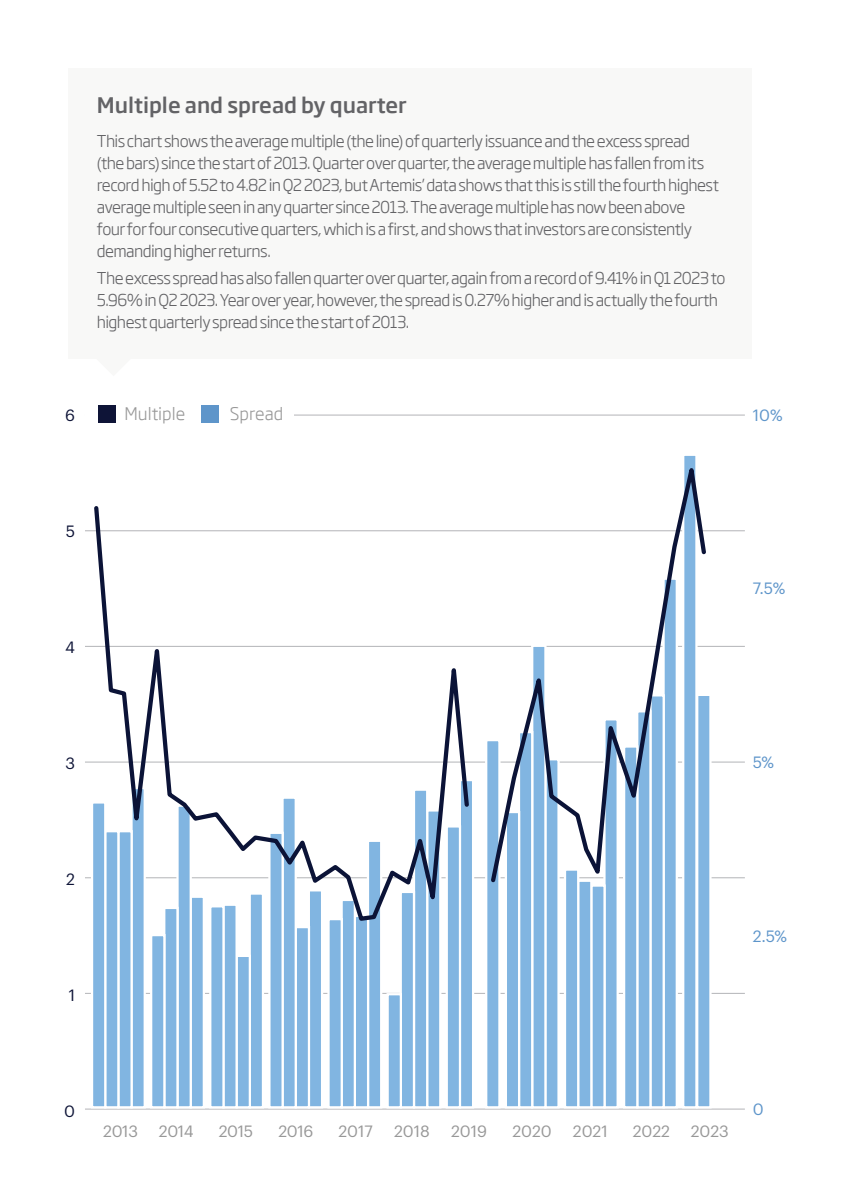
<style>
.page{position:relative;width:842px;height:1191px;background:#fff}
.page>*{position:absolute;margin:0;border:0;box-sizing:border-box;transform-origin:0 0}
.t1{font:500 21px "Soho Gothic Pro";color:#636366}
.t2{font:300 17px "Soho Gothic Pro";color:#989898}
.t3{font:300 16px/22px "Soho Gothic Pro";letter-spacing:-.035em;color:#636366}
.t4{font:16px "Graphik";color:#989898}
.t5{font:16px "Graphik";letter-spacing:-.02em;color:#989898}
.t6{font:16px "Graphik";color:#5e95ca}
.t7{font:16px "Graphik";color:#0e1437}
</style>
<div class="page">
<div style="left:68px;top:68px;width:683px;height:290px;background:#f8f8f7"></div>
<hr style="left:85px;top:992px;width:660px;height:2px;background:#bcbdc0">
<hr style="left:85px;top:877px;width:660px;height:1px;background:#bcbdc0">
<hr style="left:85px;top:530px;width:660px;height:1px;background:#bcbdc0">
<hr style="left:85px;top:1108px;width:660px;height:1px;background:#bcbdc0">
<hr style="left:85px;top:646px;width:660px;height:1px;background:#bcbdc0">
<hr style="left:85px;top:414px;width:660px;height:1px;background:#bcbdc0">
<hr style="left:85px;top:761px;width:660px;height:1px;background:#bcbdc0">
<div style="left:662px;top:577px;width:16px;height:531px;background:#81b5e1;border:2px solid #fff"></div>
<div style="left:649px;top:694px;width:16px;height:414px;background:#81b5e1;border:2px solid #fff"></div>
<div style="left:636px;top:710px;width:16px;height:398px;background:#81b5e1;border:2px solid #fff"></div>
<div style="left:623px;top:745px;width:15px;height:363px;background:#81b5e1;border:2px solid #fff"></div>
<div style="left:603px;top:718px;width:16px;height:390px;background:#81b5e1;border:2px solid #fff"></div>
<div style="left:590px;top:884px;width:16px;height:224px;background:#81b5e1;border:2px solid #fff"></div>
<div style="left:577px;top:879px;width:15px;height:229px;background:#81b5e1;border:2px solid #fff"></div>
<div style="left:564px;top:868px;width:15px;height:240px;background:#81b5e1;border:2px solid #fff"></div>
<div style="left:544px;top:758px;width:16px;height:350px;background:#81b5e1;border:2px solid #fff"></div>
<div style="left:531px;top:644px;width:16px;height:464px;background:#81b5e1;border:2px solid #fff"></div>
<div style="left:518px;top:731px;width:15px;height:377px;background:#81b5e1;border:2px solid #fff"></div>
<div style="left:505px;top:811px;width:15px;height:297px;background:#81b5e1;border:2px solid #fff"></div>
<div style="left:485px;top:739px;width:16px;height:369px;background:#81b5e1;border:2px solid #fff"></div>
<div style="left:459px;top:779px;width:15px;height:329px;background:#81b5e1;border:2px solid #fff"></div>
<div style="left:446px;top:825px;width:15px;height:283px;background:#81b5e1;border:2px solid #fff"></div>
<div style="left:426px;top:809px;width:15px;height:299px;background:#81b5e1;border:2px solid #fff"></div>
<div style="left:413px;top:788px;width:15px;height:320px;background:#81b5e1;border:2px solid #fff"></div>
<div style="left:400px;top:890px;width:15px;height:218px;background:#81b5e1;border:2px solid #fff"></div>
<div style="left:386px;top:993px;width:16px;height:115px;background:#81b5e1;border:2px solid #fff"></div>
<div style="left:367px;top:839px;width:15px;height:269px;background:#81b5e1;border:2px solid #fff"></div>
<div style="left:354px;top:914px;width:15px;height:194px;background:#81b5e1;border:2px solid #fff"></div>
<div style="left:340px;top:898px;width:16px;height:210px;background:#81b5e1;border:2px solid #fff"></div>
<div style="left:327px;top:918px;width:16px;height:190px;background:#81b5e1;border:2px solid #fff"></div>
<div style="left:308px;top:889px;width:15px;height:219px;background:#81b5e1;border:2px solid #fff"></div>
<div style="left:295px;top:926px;width:15px;height:182px;background:#81b5e1;border:2px solid #fff"></div>
<div style="left:281px;top:796px;width:16px;height:312px;background:#81b5e1;border:2px solid #fff"></div>
<div style="left:268px;top:831px;width:16px;height:277px;background:#81b5e1;border:2px solid #fff"></div>
<div style="left:249px;top:892px;width:15px;height:216px;background:#81b5e1;border:2px solid #fff"></div>
<div style="left:235px;top:954px;width:16px;height:154px;background:#81b5e1;border:2px solid #fff"></div>
<div style="left:222px;top:903px;width:16px;height:205px;background:#81b5e1;border:2px solid #fff"></div>
<div style="left:209px;top:905px;width:16px;height:203px;background:#81b5e1;border:2px solid #fff"></div>
<div style="left:189px;top:895px;width:16px;height:213px;background:#81b5e1;border:2px solid #fff"></div>
<div style="left:176px;top:804px;width:16px;height:304px;background:#81b5e1;border:2px solid #fff"></div>
<div style="left:163px;top:906px;width:16px;height:202px;background:#81b5e1;border:2px solid #fff"></div>
<div style="left:150px;top:934px;width:16px;height:174px;background:#81b5e1;border:2px solid #fff"></div>
<div style="left:130px;top:787px;width:16px;height:321px;background:#81b5e1;border:2px solid #fff"></div>
<div style="left:117px;top:830px;width:16px;height:278px;background:#81b5e1;border:2px solid #fff"></div>
<div style="left:104px;top:830px;width:16px;height:278px;background:#81b5e1;border:2px solid #fff"></div>
<div style="left:91px;top:801px;width:15px;height:307px;background:#81b5e1;border:2px solid #fff"></div>
<div style="left:682px;top:453px;width:16px;height:655px;background:#81b5e1;border:2px solid #fff"></div>
<svg style="left:92px;top:506px;width:379px;height:418px"></svg>
<svg style="left:488px;top:453px;width:221px;height:433px"></svg>
<div style="left:85px;top:407px;width:208px;height:17px;background:#fff"></div>
<div style="left:98px;top:405px;width:17px;height:17px;background:#0e1437"></div>
<div style="left:201px;top:405px;width:17px;height:17px;background:#5e95ca"></div>
<div style="left:696px;top:693px;width:16px;height:415px;background:#81b5e1;border:2px solid #fff"></div>
<h1 class="t1" style="left:97px;top:91px;width:311px">Multiple and spread by quarter</h1>
<p class="t3" style="left:97px;top:129px;width:624px">This chart shows the average multiple (the line) of quarterly issuance and the excess spread (the bars) since the start of 2013. Quarter over quarter, the average multiple has fallen from its record high of 5.52 to 4.82 in Q2 2023, but Artemis’ data shows that this is still the fourth highest average multiple seen in any quarter since 2013. The average multiple has now been above<br>four for four consecutive quarters, which is a first, and shows that investors are consistently demanding higher returns.</p>
<p class="t3" style="left:97px;top:266px;width:630px">The excess spread has also fallen quarter over quarter, again from a record of 9.41% in Q1 2023 to<br>5.96% in Q2 2023. Year over year, however, the spread is 0.27% higher and is actually the fourth highest quarterly spread since the start of 2013.</p>
<p class="t7" style="left:65px;top:403px;width:11px">6</p>
<p class="t2" style="left:124px;top:401px;width:62px">Multiple</p>
<p class="t2" style="left:230px;top:401px;width:55px">Spread</p>
<p class="t6" style="left:753px;top:403px;width:31px">10%</p>
<p class="t7" style="left:66px;top:519px;width:11px">5</p>
<p class="t7" style="left:65px;top:635px;width:11px">4</p>
<p class="t6" style="left:753px;top:576px;width:34px">7.5%</p>
<p class="t7" style="left:65px;top:751px;width:11px">3</p>
<p class="t6" style="left:753px;top:750px;width:23px">5%</p>
<p class="t7" style="left:66px;top:867px;width:10px">2</p>
<p class="t7" style="left:69px;top:983px;width:8px">1</p>
<p class="t6" style="left:753px;top:923px;width:36px">2.5%</p>
<p class="t7" style="left:64px;top:1099px;width:12px">0</p>
<p class="t5" style="left:103px;top:1118px;width:36px">2013</p>
<p class="t5" style="left:159px;top:1118px;width:36px">2014</p>
<p class="t5" style="left:219px;top:1118px;width:36px">2015</p>
<p class="t5" style="left:278px;top:1118px;width:37px">2016</p>
<p class="t4" style="left:338px;top:1118px;width:36px">2017</p>
<p class="t4" style="left:394px;top:1118px;width:37px">2018</p>
<p class="t4" style="left:451px;top:1118px;width:37px">2019</p>
<p class="t4" style="left:512px;top:1118px;width:41px">2020</p>
<p class="t4" style="left:573px;top:1118px;width:36px">2021</p>
<p class="t4" style="left:633px;top:1118px;width:39px">2022</p>
<p class="t4" style="left:691px;top:1118px;width:40px">2023</p>
<p class="t6" style="left:753px;top:1097px;width:12px">0</p>
</div>
